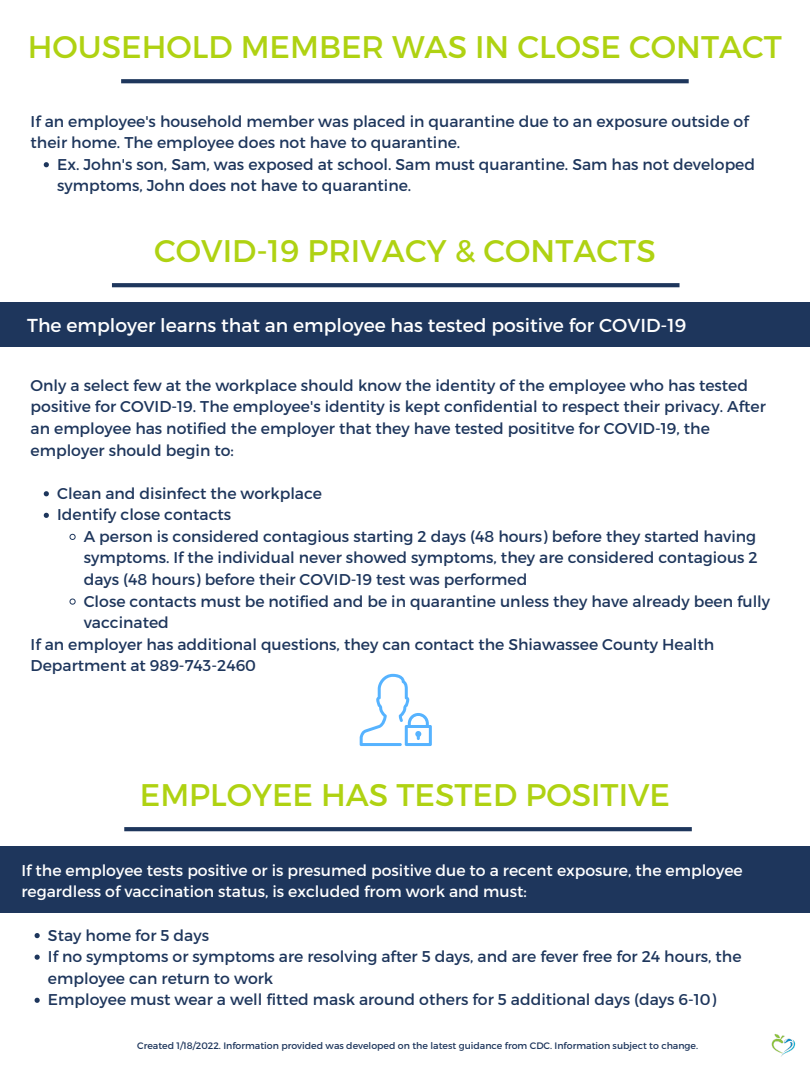
<style>
.page{position:relative;width:810px;height:1080px;background:#fff}
.page>*{position:absolute;margin:0;border:0;box-sizing:border-box;transform-origin:0 0}
.t1{font:31.25px "Montserrat";color:#afd212}
.t2{font:18.75px "Montserrat";color:#fff}
.t3{font:15.62px/21.6px "Montserrat";color:#1e365c}
.t4{font:15.62px/21.6px "Montserrat";color:#fff}
.t5{font:9.38px "Montserrat";color:#1e365c}
</style>
<div class="page">
<svg style="left:112px;top:283px;width:568px;height:4px;background:#243b60"></svg>
<div style="left:0;top:302px;width:810px;height:44px;background:#1e365c"></div>
<img style="left:771px;top:1034px;width:25px;height:23px">
<svg style="left:124px;top:827px;width:568px;height:4px;background:#223a5f"></svg>
<svg style="left:44px;top:491px;width:5px;height:5px"></svg>
<svg style="left:44px;top:513px;width:5px;height:5px"></svg>
<svg style="left:69px;top:534px;width:7px;height:6px"></svg>
<svg style="left:69px;top:598px;width:7px;height:7px"></svg>
<svg style="left:360px;top:674px;width:72px;height:72px"></svg>
<div style="left:0;top:846px;width:810px;height:66px;background:#1e365c"></div>
<svg style="left:35px;top:933px;width:5px;height:5px"></svg>
<svg style="left:35px;top:955px;width:5px;height:5px"></svg>
<svg style="left:35px;top:998px;width:5px;height:5px"></svg>
<svg style="left:44px;top:162px;width:5px;height:5px"></svg>
<svg style="left:121px;top:79px;width:568px;height:4px;background:#253d61"></svg>
<p class="t1" style="left:28px;top:26px;width:756px">HOUSEHOLD MEMBER WAS IN CLOSE CONTACT</p>
<p class="t3" style="left:31px;top:109px;width:720px">If an employee's household member was placed in quarantine due to an exposure outside of their home. The employee does not have to quarantine.</p>
<p class="t3" style="left:57px;top:153px;width:699px">Ex. John's son, Sam, was exposed at school. Sam must quarantine. Sam has not developed symptoms, John does not have to quarantine.</p>
<p class="t1" style="left:154px;top:230px;width:503px">COVID-19 PRIVACY &amp; CONTACTS</p>
<p class="t2" style="left:27px;top:313px;width:661px">The employer learns that an employee has tested positive for COVID-19</p>
<p class="t3" style="left:31px;top:374px;width:737px">Only a select few at the workplace should know the identity of the employee who has tested positive for COVID-19. The employee's identity is kept confidential to respect their privacy. After an employee has notified the employer that they have tested posititve for COVID-19, the employer should begin to:</p>
<p class="t3" style="left:57px;top:482px;width:266px">Clean and disinfect the workplace</p>
<p class="t3" style="left:57px;top:503px;width:176px">Identify close contacts</p>
<p class="t3" style="left:84px;top:525px;width:676px;text-align:justify">A person is considered contagious starting 2 days (48 hours) before they started having symptoms. If the individual never showed symptoms, they are considered contagious 2 days (48 hours) before their COVID-19 test was performed</p>
<p class="t3" style="left:84px;top:589px;width:688px">Close contacts must be notified and be in quarantine unless they have already been fully vaccinated</p>
<p class="t3" style="left:31px;top:633px;width:685px">If an employer has additional questions, they can contact the Shiawassee County Health<br>Department at 989-743-2460</p>
<p class="t1" style="left:140px;top:774px;width:532px">EMPLOYEE HAS TESTED POSITIVE</p>
<p class="t4" style="left:21px;top:859px;width:723px">If the employee tests positive or is presumed positive due to a recent exposure, the employee regardless of vaccination status, is excluded from work and must:</p>
<p class="t3" style="left:48px;top:923px;width:163px">Stay home for 5 days</p>
<p class="t3" style="left:48px;top:945px;width:695px">If no symptoms or symptoms are resolving after 5 days, and are fever free for 24 hours, the employee can return to work</p>
<p class="t3" style="left:48px;top:988px;width:670px">Employee must wear a well fitted mask around others for 5 additional days (days 6-10)</p>
<p class="t5" style="left:137px;top:1040px;width:563px">Created 1/18/2022. Information provided was developed on the latest guidance from CDC. Information subject to change.</p>
</div>
